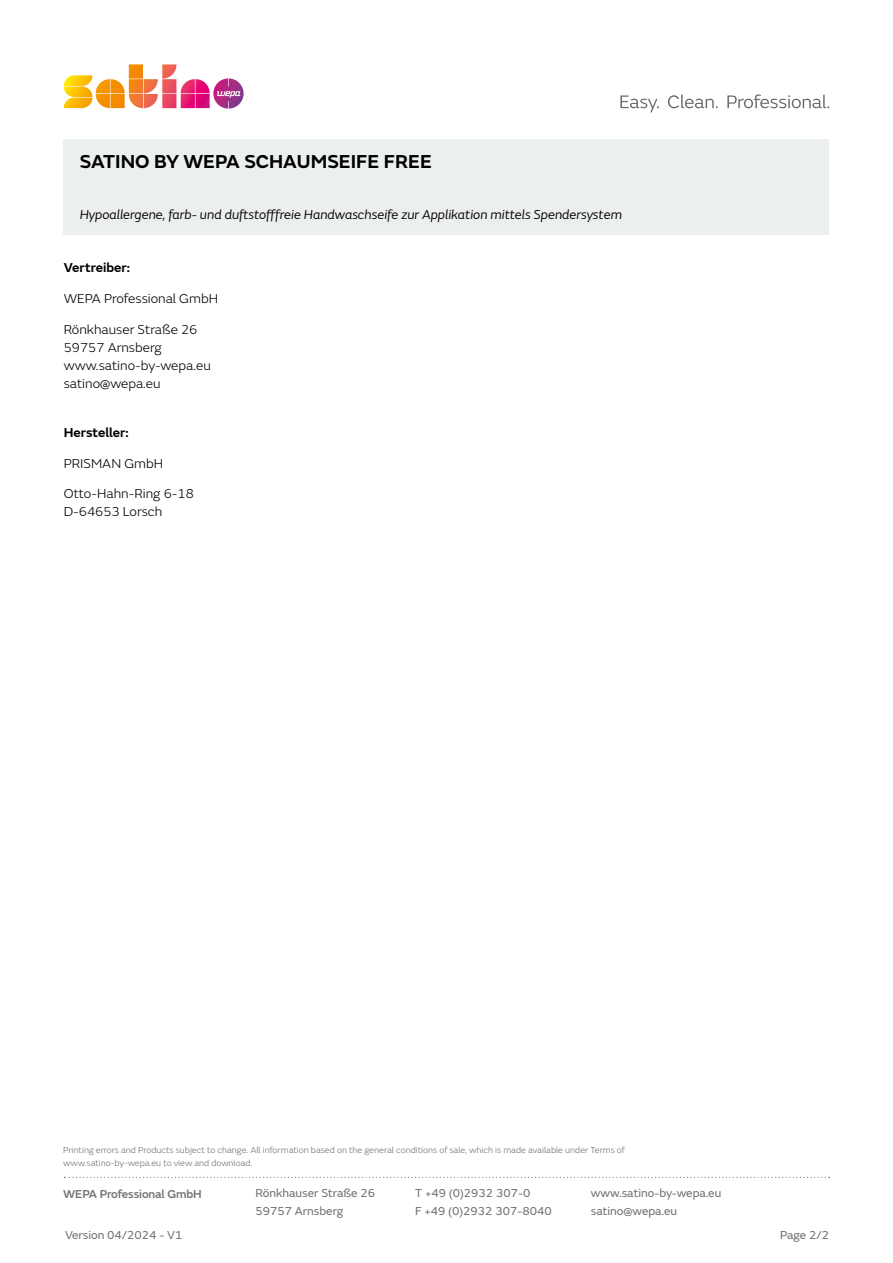
<style>
.page{position:relative;width:893px;height:1263px;background:#fff}
.page>*{position:absolute;margin:0;border:0;box-sizing:border-box;transform-origin:0 0}
.SUB{font:600 19.5px "FS Emeric";color:#000}
._5-Produktbeschreibung{font:300 13.5px/18px "FS Emeric";color:#000}
._4-Produktname{font:italic 13.5px "FS Emeric";color:#060000}
._5-Produktbeschreibung-2{font:600 13.5px "FS Emeric";color:#000}
.t1{font:12px/18px "FS Emeric";color:#6f7070}
.t2{font:12px "FS Emeric";color:#6f7170}
.t3{font:500 12px "FS Emeric";letter-spacing:-.01em;color:#6f7170}
.t4{font:300 9px/12.8px "FS Emeric";color:#6f7170}
</style>
<div class="page">
<svg style="left:64px;top:1177px;width:766px;height:1px"></svg>
<svg style="left:620px;top:94px;width:209px;height:19px"></svg>
<svg style="left:64px;top:64px;width:180px;height:45px"></svg>
<div style="left:64px;top:139px;width:765px;height:95px;background:#eceff0"></div>
<p class="SUB" style="left:80px;top:147px;width:354px">SATINO BY WEPA SCHAUMSEIFE FREE</p>
<p class="_4-Produktname" style="left:80px;top:205px;width:544px">Hypoallergene, farb- und duftstofffreie Handwaschseife zur Applikation mittels Spendersystem</p>
<p class="_5-Produktbeschreibung-2" style="left:64px;top:257px;width:68px">Vertreiber:</p>
<p class="_5-Produktbeschreibung" style="left:64px;top:289px;width:156px">WEPA Professional GmbH</p>
<p class="_5-Produktbeschreibung" style="left:64px;top:320px;width:149px">Rönkhauser Straße 26<br>59757 Arnsberg www.satino-by-wepa.eu satino@wepa.eu</p>
<p class="_5-Produktbeschreibung-2" style="left:64px;top:422px;width:67px">Hersteller:</p>
<p class="_5-Produktbeschreibung" style="left:64px;top:453px;width:101px">PRISMAN GmbH</p>
<p class="_5-Produktbeschreibung" style="left:64px;top:484px;width:132px">Otto-Hahn-Ring 6-18<br>D-64653 Lorsch</p>
<p class="t4" style="left:63px;top:1144px;width:563px">Printing errors and Products subject to change. All information based on the general conditions of sale, which is made available under Terms of www.satino-by-wepa.eu to view and download.</p>
<h3 class="t3" style="left:63px;top:1185px;width:140px">WEPA Professional GmbH</h3>
<h3 class="t2" style="left:65px;top:1227px;width:119px">Version 04/2024 - V1</h3>
<h3 class="t1" style="left:255px;top:1184px;width:121px">Rönkhauser Straße 26<br>59757 Arnsberg</h3>
<h3 class="t1" style="left:415px;top:1184px;width:138px">T +49 (0)2932 307-0<br>F +49 (0)2932 307-8040</h3>
<h3 class="t1" style="left:591px;top:1184px;width:132px">www.satino-by-wepa.eu satino@wepa.eu</h3>
<p class="t2" style="left:780px;top:1227px;width:51px">Page 2/2</p>
</div>
